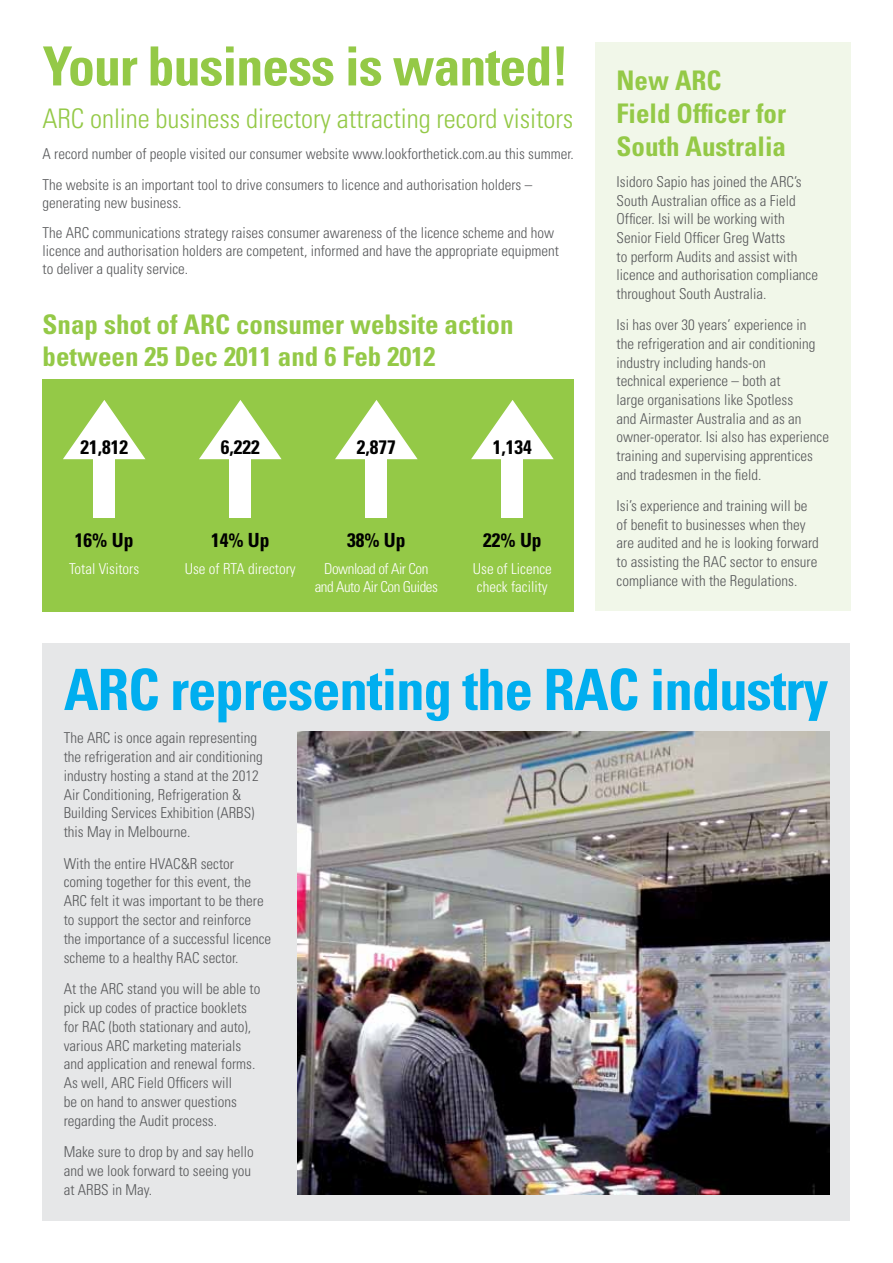
<style>
.page{position:relative;width:893px;height:1263px;background:#fff}
.page>*{position:absolute;margin:0;border:0;box-sizing:border-box;transform-origin:0 0}
.t1{font:700 condensed 57px "Univers";letter-spacing:-.02em;color:#00aeef}
.t2{font:700 condensed 54px "Univers";letter-spacing:-.02em;color:#94c947}
.t3{font:700 condensed 27px/33px "Univers";color:#94c947}
.t4{font:300 condensed 27px "Univers";letter-spacing:-.005em;color:#94c947}
.t5{font:700 condensed 19.5px "Univers";color:#000}
.t6{font:300 condensed 15px/18.8px "Univers";color:#58595b}
.t7{font:300 condensed 15px/18px "Univers";color:#fff}
.t8{font:300 condensed 15px/18px "Univers";letter-spacing:-.03em;color:#fff;text-align:center}
</style>
<div class="page">
<div style="left:43px;top:643px;width:807px;height:577px;background:#e6e7e8"></div>
<img style="left:298px;top:731px;width:531px;height:464px">
<div style="left:595px;top:43px;width:255px;height:568px;background:#f1f7e9"></div>
<div style="left:43px;top:379px;width:531px;height:232px;background:#94c947"></div>
<div style="left:94px;top:459px;width:21px;height:59px;background:#fff"></div>
<svg style="left:63px;top:400px;width:82px;height:59px"></svg>
<div style="left:230px;top:459px;width:21px;height:59px;background:#fff"></div>
<svg style="left:199px;top:400px;width:83px;height:59px"></svg>
<div style="left:366px;top:459px;width:21px;height:59px;background:#fff"></div>
<svg style="left:335px;top:400px;width:83px;height:59px"></svg>
<div style="left:502px;top:459px;width:21px;height:59px;background:#fff"></div>
<svg style="left:471px;top:400px;width:83px;height:59px"></svg>
<h2 class="t2" style="left:43px;top:33px;width:528px">Your business is wanted!</h2>
<h3 class="t4" style="left:43px;top:102px;width:532px">ARC online business directory attracting record visitors</h3>
<p class="t6" style="left:43px;top:138px;width:533px;line-height:30.8px">A record number of people visited our consumer website www.lookforthetick.com.au this summer.<br>The website is an important tool to drive consumers to licence and authorisation holders –</p>
<p class="t6" style="left:43px;top:187px;width:513px;line-height:30.8px">generating new business.<br>The ARC communications strategy raises consumer awareness of the licence scheme and how</p>
<p class="t6" style="left:43px;top:242px;width:518px;line-height:18px">licence and authorisation holders are competent, informed and have the appropriate equipment to deliver a quality service.</p>
<h3 class="t3" style="left:43px;top:308px;width:472px;line-height:32.4px">Snap shot of ARC consumer website action between 25 Dec 2011 and 6 Feb 2012</h3>
<h3 class="t5" style="left:80px;top:435px;width:49px">21,812</h3>
<h3 class="t5" style="left:221px;top:435px;width:40px">6,222</h3>
<h3 class="t5" style="left:357px;top:435px;width:40px">2,877</h3>
<h3 class="t5" style="left:493px;top:435px;width:40px">1,134</h3>
<h3 class="t5" style="left:75px;top:528px;width:60px">16% Up</h3>
<h3 class="t5" style="left:211px;top:528px;width:60px">14% Up</h3>
<h3 class="t5" style="left:347px;top:528px;width:60px">38% Up</h3>
<h3 class="t5" style="left:483px;top:528px;width:60px">22% Up</h3>
<p class="t7" style="left:69px;top:559px;width:72px">Total Visitors</p>
<p class="t7" style="left:185px;top:559px;width:112px">Use of RTA directory</p>
<p class="t8" style="left:315px;top:559px;width:125px">Download of Air Con and Auto Air Con Guides</p>
<p class="t7" style="left:473px;top:559px;width:81px">Use of Licence check facility</p>
<h3 class="t3" style="left:617px;top:63px;width:171px">New ARC<br>Field Officer for<br>South Australia</h3>
<p class="t6" style="left:617px;top:172px;width:203px">Isidoro Sapio has joined the ARC’s South Australian office as a Field Officer. Isi will be working with Senior Field Officer Greg Watts<br>to perform Audits and assist with licence and authorisation compliance throughout South Australia.</p>
<p class="t6" style="left:617px;top:316px;width:214px">Isi has over 30 years’ experience in<br>the refrigeration and air conditioning industry including hands-on<br>technical experience – both at<br>large organisations like Spotless<br>and Airmaster Australia and as an owner-operator. Isi also has experience training and supervising apprentices and tradesmen in the field.</p>
<p class="t6" style="left:617px;top:496px;width:204px">Isi’s experience and training will be of benefit to businesses when they are audited and he is looking forward to assisting the RAC sector to ensure compliance with the Regulations.</p>
<h1 class="t1" style="left:64px;top:655px;width:766px">ARC representing the RAC industry</h1>
<p class="t6" style="left:64px;top:728px;width:201px">The ARC is once again representing the refrigeration and air conditioning industry hosting a stand at the 2012<br>Air Conditioning, Refrigeration &amp; Building Services Exhibition (ARBS) this May in Melbourne.</p>
<p class="t6" style="left:64px;top:854px;width:209px">With the entire HVAC&amp;R sector coming together for this event, the ARC felt it was important to be there to support the sector and reinforce the importance of a successful licence scheme to a healthy RAC sector.</p>
<p class="t6" style="left:64px;top:979px;width:198px">At the ARC stand you will be able to pick up codes of practice booklets for RAC (both stationary and auto), various ARC marketing materials and application and renewal forms.<br>As well, ARC Field Officers will<br>be on hand to answer questions regarding the Audit process.</p>
<p class="t6" style="left:64px;top:1143px;width:191px">Make sure to drop by and say hello and we look forward to seeing you at ARBS in May.</p>
</div>
